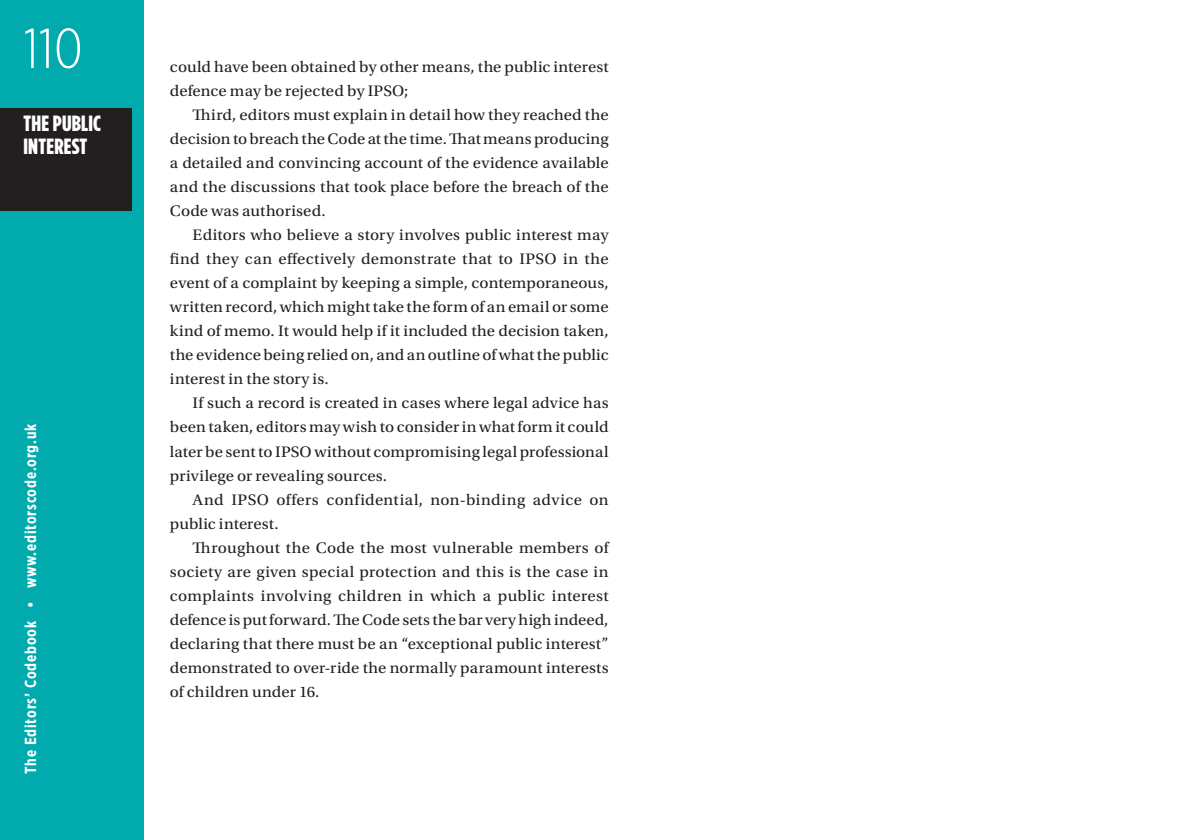
<style>
.page{position:relative;width:1191px;height:840px;background:#fff}
.page>*{position:absolute;margin:0;border:0;box-sizing:border-box;transform-origin:0 0}
.t1{font:300 56px "Gotham Extra Narrow";color:#fff}
.t2{font:900 22px/22px "Gotham Cond";letter-spacing:.01em;color:#fff}
.body{font:16px/24px "Utopia Std";letter-spacing:.01em;color:#231f20;text-align:justify;scale:1.05 1}
.t3{font:700 16px "Gotham Extra Narrow";letter-spacing:.05em;color:#fff}
</style>
<div class="page">
<div style="left:0;top:0;width:144px;height:839px;background:#00aaad"></div>
<div style="left:0;top:108px;width:132px;height:102px;background:#231f20"></div>
<h1 class="t1" style="left:24px;top:18px;width:61px">110</h1>
<h2 class="t2" style="left:24px;top:113px;width:79px">THE PUBLIC<br>INTEREST</h2>
<p class="t3" style="left:22px;top:773px;width:351px;rotate:-90deg">The Editors’ Codebook • www.editorscode.org.uk</p>
<p class="body" style="left:170px;top:55px;width:419px">could have been obtained by other means, the public interest defence may be rejected by IPSO;</p>
<p class="body" style="left:170px;top:103px;width:419px;text-indent:23px">Third, editors must explain in detail how they reached the decision to breach the Code at the time. That means producing a detailed and convincing account of the evidence available and the discussions that took place before the breach of the Code was authorised.</p>
<p class="body" style="left:170px;top:223px;width:419px;text-indent:23px">Editors who believe a story involves public interest may find they can effectively demonstrate that to IPSO in the event of a complaint by keeping a simple, contemporaneous, written record, which might take the form of an email or some kind of memo. It would help if it included the decision taken, the evidence being relied on, and an outline of what the public interest in the story is.</p>
<p class="body" style="left:170px;top:391px;width:419px;text-indent:23px">If such a record is created in cases where legal advice has been taken, editors may wish to consider in what form it could later be sent to IPSO without compromising legal professional privilege or revealing sources.</p>
<p class="body" style="left:170px;top:487px;width:419px;text-indent:23px">And IPSO offers confidential, non-binding advice on public interest.</p>
<p class="body" style="left:170px;top:535px;width:419px;text-indent:23px">Throughout the Code the most vulnerable members of society are given special protection and this is the case in complaints involving children in which a public interest defence is put forward. The Code sets the bar very high indeed, declaring that there must be an “exceptional public interest” demonstrated to over-ride the normally paramount interests of children under 16.</p>
</div>
